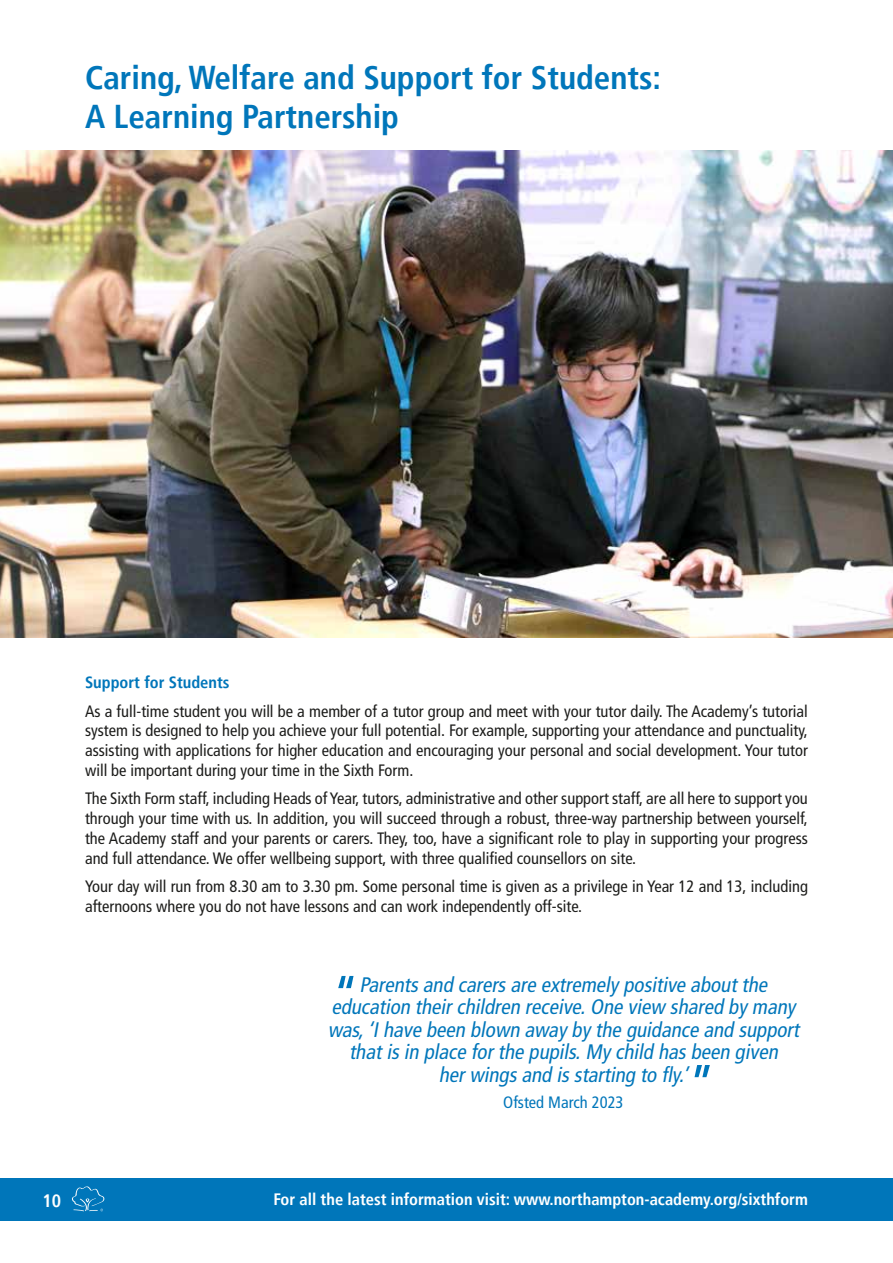
<style>
.page{position:relative;width:893px;height:1263px;background:#fff}
.page>*{position:absolute;margin:0;border:0;box-sizing:border-box;transform-origin:0 0}
.t1{font:condensed 52.5px "Frutiger LT";color:#0076ba}
.t2{font:700 condensed 33px/39.6px "Frutiger LT";color:#0076ba}
.t3{font:italic condensed 21px/22.5px "Frutiger LT";color:#0076ba;text-align:center}
.t4{font:700 condensed 18px "Frutiger LT";color:#fff}
.t5{font:condensed 16.5px/19.8px "Frutiger LT";color:#1d1d1b;text-align:justify}
.t6{font:700 condensed 16.5px "Frutiger LT";color:#fff}
.t7{font:700 condensed 16.5px "Frutiger LT";color:#0076ba}
.t8{font:condensed 16.5px "Frutiger LT";color:#0076ba}
</style>
<div class="page">
<div style="left:0;top:1178px;width:893px;height:42px;background:#0076ba"></div>
<svg style="left:72px;top:1186px;width:32px;height:25px"></svg>
<img style="left:0;top:151px;width:893px;height:487px">
<h2 class="t2" style="left:85px;top:57px;width:578px">Caring, Welfare and Support for Students:<br>A Learning Partnership</h2>
<p class="t7" style="left:85px;top:673px;width:146px">Support for Students</p>
<p class="t5" style="left:85px;top:701px;width:724px">As a full-time student you will be a member of a tutor group and meet with your tutor daily. The Academy’s tutorial system is designed to help you achieve your full potential. For example, supporting your attendance and punctuality, assisting with applications for higher education and encouraging your personal and social development. Your tutor will be important during your time in the Sixth Form.</p>
<p class="t5" style="left:85px;top:789px;width:724px">The Sixth Form staff, including Heads of Year, tutors, administrative and other support staff, are all here to support you through your time with us. In addition, you will succeed through a robust, three-way partnership between yourself, the Academy staff and your parents or carers. They, too, have a significant role to play in supporting your progress and full attendance. We offer wellbeing support, with three qualified counsellors on site.</p>
<p class="t5" style="left:85px;top:876px;width:724px">Your day will run from 8.30 am to 3.30 pm. Some personal time is given as a privilege in Year 12 and 13, including afternoons where you do not have lessons and can work independently off-site.</p>
<p class="t3" style="left:328px;top:973px;width:477px">Parentsand carersare extremely positive aboutthe education theirchildren receive.One view shared by many was,‘Ihave been blown away by the guidance and support thatisin place forthe pupils.My child hasbeen given herwingsand isstarting to fly.’</p>
<p class="t8" style="left:503px;top:1093px;width:122px">Ofsted March 2023</p>
<h1 class="t1" style="left:333px;top:966px;width:28px">“</h1>
<h1 class="t1" style="left:689px;top:1055px;width:28px">”</h1>
<p class="t4" style="left:43px;top:1190px;width:20px">10</p>
<p class="t6" style="left:273px;top:1190px;width:536px">For all the latest information visit: www.northampton-academy.org/sixthform</p>
</div>
